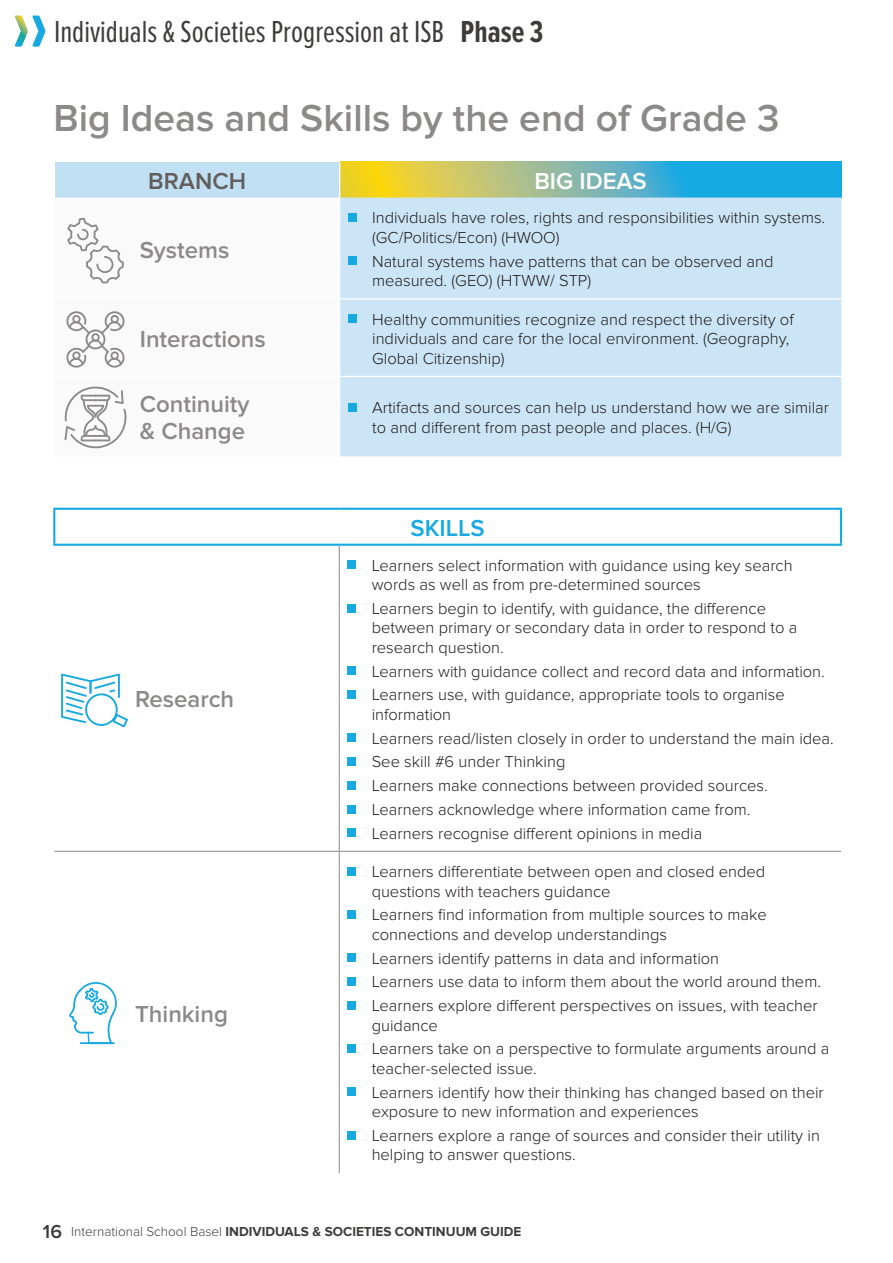
<style>
.page{position:relative;width:893px;height:1263px;background:#fff}
.page>*{position:absolute;margin:0;border:0;box-sizing:border-box;transform-origin:0 0}
.t1{font:600 39px "Proxima Nova";color:#8c8989}
.t2{font:31.5px "Proxima Nova Ex Cn";color:#3e3c3b}
.t3{font:600 24px/27px "Proxima Nova";color:#8c8989}
.t4{font:600 24px "Proxima Nova";color:#fff}
.t5{font:600 24px "Proxima Nova";color:#625e5d}
.t6{font:600 24px "Proxima Nova";color:#17a9e1}
.t7{font:300 16.5px/23.7px "Proxima Nova";color:#201c1c}
.t8{font:700 13.5px "Proxima Nova";color:#3e3c3b}
.s1{font-weight:700}
.s2{font-weight:600;font-size:19.5px}
.s3{font-weight:300}
</style>
<div class="page">
<svg style="left:15px;top:16px;width:30px;height:31px"></svg>
<div style="left:55px;top:162px;width:285px;height:36px;background:#c2e0f4"></div>
<svg style="left:340px;top:162px;width:501px;height:36px;background:#7bb99e"></svg>
<div style="left:340px;top:198px;width:501px;height:258px;background:#cbe5f6"></div>
<hr style="left:339px;top:162px;width:1px;height:36px;background:#fff">
<hr style="left:340px;top:298px;width:501px;height:1px;background:#fff">
<hr style="left:340px;top:376px;width:501px;height:1px;background:#fff">
<div style="left:348px;top:213px;width:9px;height:9px;background:#17a9e1"></div>
<div style="left:348px;top:257px;width:9px;height:8px;background:#17a9e1"></div>
<div style="left:348px;top:315px;width:9px;height:8px;background:#17a9e1"></div>
<div style="left:348px;top:403px;width:9px;height:9px;background:#17a9e1"></div>
<hr style="left:339px;top:546px;width:1px;height:305px;background:#8c8989">
<hr style="left:339px;top:852px;width:1px;height:321px;background:#8c8989">
<hr style="left:54px;top:851px;width:285px;height:1px;background:#8c8989">
<hr style="left:339px;top:851px;width:502px;height:1px;background:#8c8989">
<hr style="left:53px;top:508px;width:286px;height:2px;background:#17a9e1">
<hr style="left:53px;top:510px;width:2px;height:34px;background:#17a9e1">
<hr style="left:339px;top:508px;width:503px;height:2px;background:#17a9e1">
<hr style="left:840px;top:510px;width:2px;height:34px;background:#17a9e1">
<hr style="left:53px;top:544px;width:286px;height:2px;background:#17a9e1">
<hr style="left:339px;top:544px;width:503px;height:2px;background:#17a9e1">
<div style="left:348px;top:560px;width:8px;height:9px;background:#17a9e1"></div>
<div style="left:348px;top:604px;width:8px;height:8px;background:#17a9e1"></div>
<div style="left:348px;top:666px;width:8px;height:9px;background:#17a9e1"></div>
<div style="left:348px;top:690px;width:8px;height:9px;background:#17a9e1"></div>
<div style="left:348px;top:733px;width:8px;height:9px;background:#17a9e1"></div>
<div style="left:348px;top:757px;width:8px;height:9px;background:#17a9e1"></div>
<div style="left:348px;top:781px;width:8px;height:8px;background:#17a9e1"></div>
<div style="left:348px;top:805px;width:8px;height:8px;background:#17a9e1"></div>
<div style="left:348px;top:828px;width:8px;height:9px;background:#17a9e1"></div>
<div style="left:348px;top:867px;width:8px;height:8px;background:#17a9e1"></div>
<div style="left:348px;top:910px;width:8px;height:9px;background:#17a9e1"></div>
<div style="left:348px;top:953px;width:8px;height:9px;background:#17a9e1"></div>
<div style="left:348px;top:977px;width:8px;height:9px;background:#17a9e1"></div>
<div style="left:348px;top:1001px;width:8px;height:9px;background:#17a9e1"></div>
<div style="left:348px;top:1044px;width:8px;height:9px;background:#17a9e1"></div>
<div style="left:348px;top:1088px;width:8px;height:8px;background:#17a9e1"></div>
<div style="left:348px;top:1131px;width:8px;height:8px;background:#17a9e1"></div>
<svg style="left:61px;top:673px;width:67px;height:54px"></svg>
<svg style="left:69px;top:982px;width:48px;height:62px"></svg>
<svg style="left:67px;top:218px;width:57px;height:65px"></svg>
<svg style="left:66px;top:311px;width:59px;height:57px"></svg>
<svg style="left:64px;top:386px;width:63px;height:62px"></svg>
<h2 class="t2" style="left:54px;top:14px;width:491px">Individuals &amp; Societies Progression at ISB <span class="s1">Phase 3</span></h2>
<h1 class="t1" style="left:53px;top:95px;width:727px">Big Ideas and Skills by the end of Grade 3</h1>
<h3 class="t5" style="left:148px;top:167px;width:99px">BRANCH</h3>
<h3 class="t4" style="left:534px;top:167px;width:114px">BIG IDEAS</h3>
<h3 class="t3" style="left:140px;top:237px;width:91px">Systems</h3>
<h3 class="t3" style="left:140px;top:326px;width:128px">Interactions</h3>
<p class="t7" style="left:372px;top:208px;width:455px;line-height:19.5px">Individuals have roles, rights and responsibilities within systems. (GC/Politics/Econ) (HWOO)</p>
<p class="t7" style="left:372px;top:252px;width:403px;line-height:19.5px">Natural systems have patterns that can be observed and measured. (GEO) (HTWW/ STP)</p>
<p class="t7" style="left:372px;top:310px;width:423px;line-height:19.5px">Healthy communities recognize and respect the diversity of individuals and care for the local environment. (Geography,<br>Global Citizenship)</p>
<h3 class="t3" style="left:140px;top:391px;width:111px">Continuity &amp; Change</h3>
<p class="t7" style="left:372px;top:398px;width:458px;line-height:19.5px">Artifacts and sources can help us understand how we are similar to and different from past people and places. (H/G)</p>
<h3 class="t3" style="left:135px;top:686px;width:101px">Research</h3>
<h3 class="t3" style="left:135px;top:1001px;width:94px">Thinking</h3>
<h3 class="t6" style="left:410px;top:514px;width:76px">SKILLS</h3>
<p class="t7" style="left:372px;top:555px;width:422px;line-height:19.5px">Learners select information with guidance using key search words as well as from pre-determined sources</p>
<p class="t7" style="left:372px;top:599px;width:427px;line-height:19.5px">Learners begin to identify, with guidance, the difference between primary or secondary data in order to respond to a research question.</p>
<p class="t7" style="left:372px;top:659px;width:455px">Learners with guidance collect and record data and information.<br>Learners use, with guidance, appropriate tools to organise</p>
<p class="t7" style="left:372px;top:703px;width:464px">information<br>Learners read/listen closely in order to understand the main idea.<br>See skill #6 under Thinking<br>Learners make connections between provided sources.<br>Learners acknowledge where information came from.<br>Learners recognise different opinions in media</p>
<p class="t7" style="left:372px;top:862px;width:395px;line-height:19.5px">Learners differentiate between open and closed ended questions with teachers guidance</p>
<p class="t7" style="left:372px;top:905px;width:397px;line-height:19.5px">Learners find information from multiple sources to make connections and develop understandings</p>
<p class="t7" style="left:372px;top:946px;width:451px">Learners identify patterns in data and information<br>Learners use data to inform them about the world around them.<br>Learners explore different perspectives on issues, with teacher</p>
<p class="t7" style="left:372px;top:1013px;width:459px">guidance<br>Learners take on a perspective to formulate arguments around a</p>
<p class="t7" style="left:372px;top:1057px;width:454px">teacher-selected issue.<br>Learners identify how their thinking has changed based on their</p>
<p class="t7" style="left:372px;top:1100px;width:450px">exposure to new information and experiences<br>Learners explore a range of sources and consider their utility in</p>
<p class="t7" style="left:372px;top:1143px;width:206px">helping to answer questions.</p>
<p class="t8" style="left:43px;top:1224px;width:480px"><span class="s2">16</span> <span class="s3">International School Basel</span> INDIVIDUALS &amp; SOCIETIES CONTINUUM GUIDE</p>
</div>
